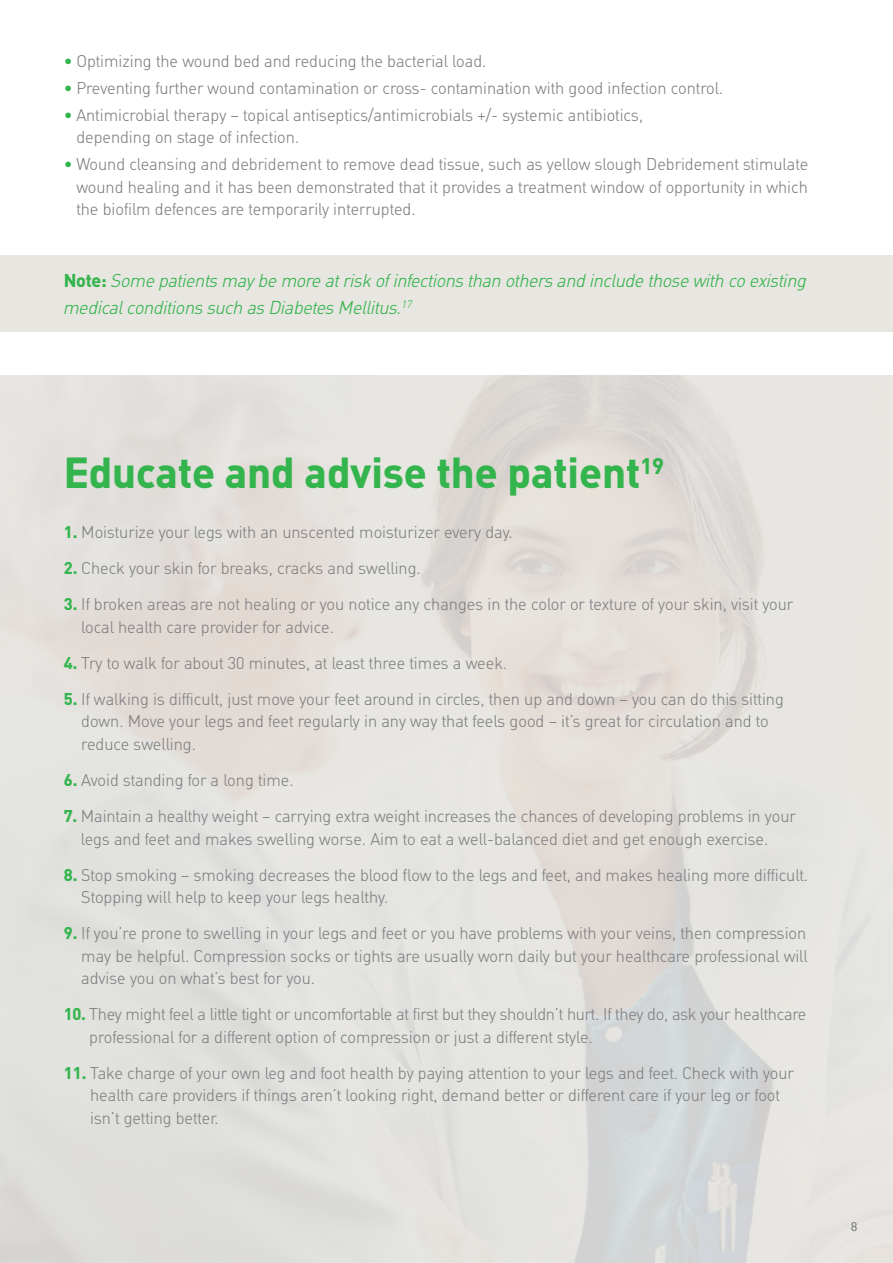
<style>
.page{position:relative;width:893px;height:1263px;background:#fff}
.page>*{position:absolute;margin:0;border:0;box-sizing:border-box;transform-origin:0 0}
.t1{font:700 42px "Molnlycke Din";color:#34b44d}
.t2{font:italic 300 18px/27px "Molnlycke Din";letter-spacing:-.015em;color:#34b44d}
.t3{font:300 16.5px/22.5px "Molnlycke Din";color:#808083}
.t4{font:300 12px "Molnlycke Din";color:#808083}
.s1{font-weight:400;color:#34b44d}
.s2{font-weight:700;font-style:normal}
.s3{font-weight:700;color:#34b44d}
</style>
<div class="page">
<div style="left:0;top:255px;width:893px;height:77px;background:#e8e6e1"></div>
<div style="left:0;top:375px;width:893px;height:888px;background:#e8e6e1"></div>
<p class="t3" style="left:64px;top:50px;width:424px"><span class="s1">•</span> Optimizing the wound bed and reducing the bacterial load.</p>
<p class="t3" style="left:64px;top:77px;width:661px"><span class="s1">•</span> Preventing further wound contamination or cross- contamination with good infection control.</p>
<p class="t3" style="left:76px;top:104px;width:568px;text-indent:-13px"><span class="s1">•</span> Antimicrobial therapy – topical antiseptics/antimicrobials +/- systemic antibiotics, depending on stage of infection.</p>
<p class="t3" style="left:76px;top:153px;width:733px;text-align:justify;text-indent:-13px"><span class="s1">•</span> Wound cleansing and debridement to remove dead tissue, such as yellow slough Debridement stimulate wound healing and it has been demonstrated that it provides a treatment window of opportunity in which the bioflm defences are temporarily interrupted.</p>
<p class="t2" style="left:64px;top:267px;width:744px"><span class="s2">Note:</span> Some patients may be more at risk of infections than others and include those with co existing medical conditions such as Diabetes Mellitus.<sup>17</sup></p>
<h1 class="t1" style="left:64px;top:446px;width:602px">Educate and advise the patient<sup>19</sup></h1>
<p class="t3" style="left:64px;top:522px;width:450px"><span class="s3">1.</span> Moisturize your legs with an unscented moisturizer every day.</p>
<p class="t3" style="left:64px;top:558px;width:358px"><span class="s3">2.</span> Check your skin for breaks, cracks and swelling.</p>
<p class="t3" style="left:81px;top:594px;width:713px;text-indent:-17px"><span class="s3">3.</span> If broken areas are not healing or you notice any changes in the color or texture of your skin, visit your local health care provider for advice.</p>
<p class="t3" style="left:64px;top:652px;width:445px"><span class="s3">4.</span> Try to walk for about 30 minutes, at least three times a week.</p>
<p class="t3" style="left:81px;top:688px;width:704px;text-indent:-17px"><span class="s3">5.</span> If walking is diffcult, just move your feet around in circles, then up and down – you can do this sitting down. Move your legs and feet regularly in any way that feels good – it’s great for circulation and to reduce swelling.</p>
<p class="t3" style="left:64px;top:769px;width:231px"><span class="s3">6.</span> Avoid standing for a long time.</p>
<p class="t3" style="left:81px;top:805px;width:716px;text-indent:-17px"><span class="s3">7.</span> Maintain a healthy weight – carrying extra weight increases the chances of developing problems in your legs and feet and makes swelling worse. Aim to eat a well-balanced diet and get enough exercise.</p>
<p class="t3" style="left:81px;top:864px;width:728px;text-indent:-17px"><span class="s3">8.</span> Stop smoking – smoking decreases the blood fow to the legs and feet, and makes healing more diffcult.<br>Stopping will help to keep your legs healthy.</p>
<p class="t3" style="left:81px;top:922px;width:728px;text-align:justify;text-indent:-17px"><span class="s3">9.</span> If you’re prone to swelling in your legs and feet or you have problems with your veins, then compression may be helpful. Compression socks or tights are usually worn daily but your healthcare professional will advise you on what’s best for you.</p>
<p class="t3" style="left:89px;top:1003px;width:719px;text-indent:-26px"><span class="s3">10.</span> They might feel a little tight or uncomfortable at frst but they shouldn’t hurt. If they do, ask your healthcare professional for a different option of compression or just a different style.</p>
<p class="t3" style="left:90px;top:1062px;width:705px;text-indent:-26px"><span class="s3">11.</span> Take charge of your own leg and foot health by paying attention to your legs and feet. Check with your health care providers if things aren’t looking right, demand better or different care if your leg or foot isn’t getting better.</p>
<p class="t4" style="left:851px;top:1220px;width:8px">8</p>
</div>
